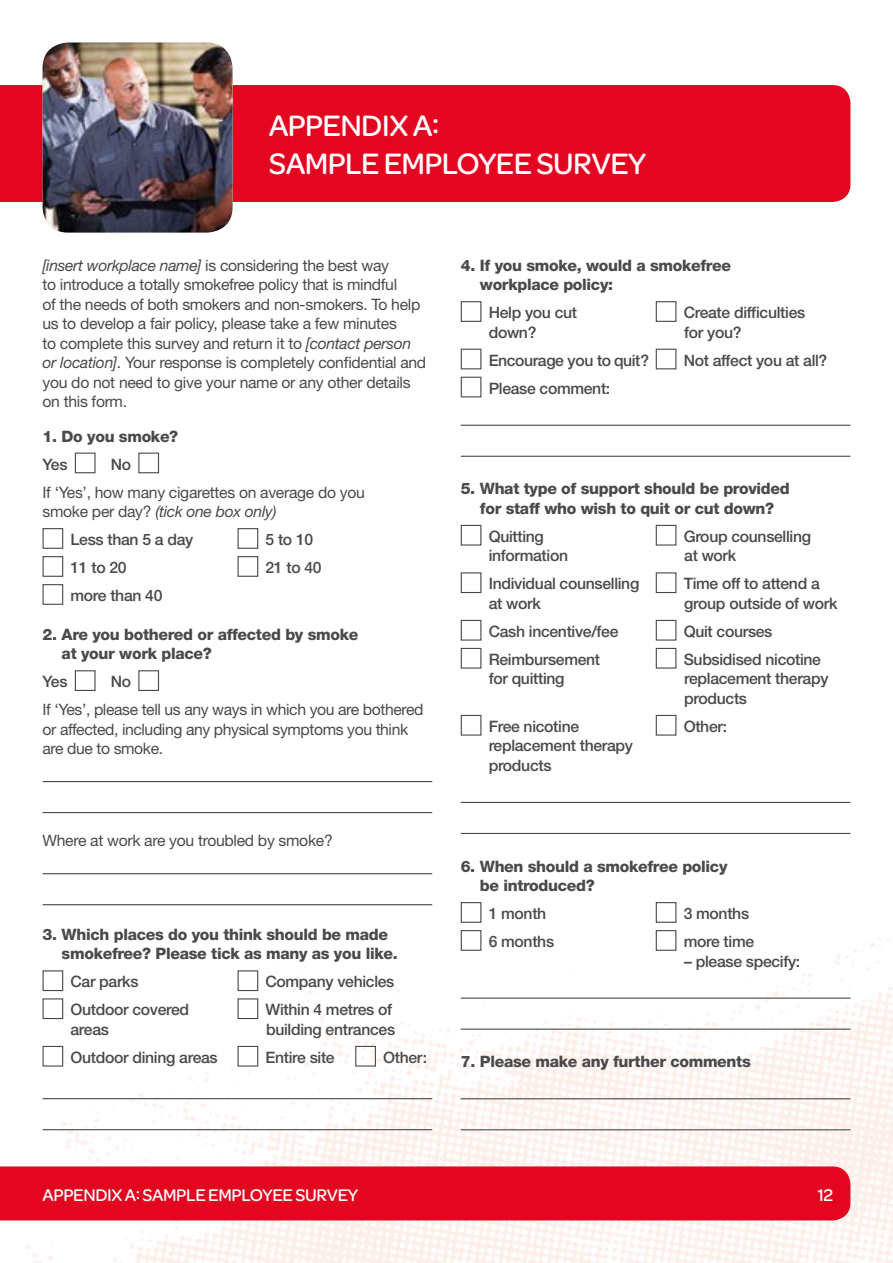
<style>
.page{position:relative;width:893px;height:1263px;background:#fff}
.page>*{position:absolute;margin:0;border:0;box-sizing:border-box;transform-origin:0 0}
.t1{font:500 31.5px/37.8px "Omnes";letter-spacing:-.02em;color:#fff}
.t2{font:500 18px "Omnes";letter-spacing:-.02em;color:#fff}
.t3{font:15.75px/19.5px "Helvetica Neue LT Std";letter-spacing:-.02em;color:#4a4a49}
.t4{font:500 15.75px/19.5px "Helvetica Neue LT Std";letter-spacing:-.02em;color:#4a4a49}
.t5{font:800 15.75px/19.5px "Helvetica Neue LT Std";letter-spacing:-.02em;color:#4a4a49}
.s1{font-style:italic}
</style>
<div class="page">
<img style="left:0;top:604px;width:893px;height:659px">
<div style="left:0;top:1166px;width:850px;height:54px;background:#e40521"></div>
<div style="left:0;top:85px;width:850px;height:117px;background:#e40521"></div>
<img style="left:43px;top:43px;width:190px;height:190px">
<hr style="left:43px;top:781px;width:389px;height:1px;background:#4a4a49">
<hr style="left:43px;top:812px;width:389px;height:1px;background:#4a4a49">
<hr style="left:43px;top:873px;width:389px;height:1px;background:#4a4a49">
<hr style="left:43px;top:904px;width:389px;height:1px;background:#4a4a49">
<hr style="left:43px;top:1098px;width:389px;height:1px;background:#4a4a49">
<hr style="left:43px;top:1129px;width:389px;height:1px;background:#4a4a49">
<div style="left:75px;top:453px;width:21px;height:20px;border:1px solid #4a4a49"></div>
<div style="left:138px;top:453px;width:21px;height:20px;border:1px solid #4a4a49"></div>
<div style="left:43px;top:528px;width:20px;height:21px;border:1px solid #4a4a49"></div>
<div style="left:238px;top:528px;width:20px;height:21px;border:1px solid #4a4a49"></div>
<div style="left:43px;top:556px;width:20px;height:21px;border:1px solid #4a4a49"></div>
<div style="left:238px;top:556px;width:20px;height:21px;border:1px solid #4a4a49"></div>
<div style="left:43px;top:584px;width:20px;height:21px;border:1px solid #4a4a49"></div>
<div style="left:75px;top:670px;width:21px;height:21px;border:1px solid #4a4a49"></div>
<div style="left:138px;top:670px;width:21px;height:21px;border:1px solid #4a4a49"></div>
<div style="left:43px;top:970px;width:20px;height:21px;border:1px solid #4a4a49"></div>
<div style="left:238px;top:970px;width:20px;height:21px;border:1px solid #4a4a49"></div>
<div style="left:43px;top:998px;width:20px;height:21px;border:1px solid #4a4a49"></div>
<div style="left:238px;top:998px;width:20px;height:21px;border:1px solid #4a4a49"></div>
<div style="left:43px;top:1046px;width:20px;height:20px;border:1px solid #4a4a49"></div>
<div style="left:238px;top:1046px;width:20px;height:20px;border:1px solid #4a4a49"></div>
<div style="left:355px;top:1046px;width:21px;height:20px;border:1px solid #4a4a49"></div>
<hr style="left:461px;top:425px;width:389px;height:1px;background:#4a4a49">
<hr style="left:461px;top:456px;width:389px;height:1px;background:#4a4a49">
<hr style="left:461px;top:802px;width:389px;height:1px;background:#4a4a49">
<hr style="left:461px;top:833px;width:389px;height:1px;background:#4a4a49">
<hr style="left:461px;top:997px;width:389px;height:2px;background:#4a4a49">
<hr style="left:461px;top:1028px;width:389px;height:2px;background:#4a4a49">
<hr style="left:461px;top:1098px;width:389px;height:1px;background:#4a4a49">
<hr style="left:461px;top:1129px;width:389px;height:1px;background:#4a4a49">
<div style="left:461px;top:301px;width:20px;height:21px;border:1px solid #4a4a49"></div>
<div style="left:656px;top:301px;width:20px;height:21px;border:1px solid #4a4a49"></div>
<div style="left:461px;top:349px;width:20px;height:20px;border:1px solid #4a4a49"></div>
<div style="left:656px;top:349px;width:20px;height:20px;border:1px solid #4a4a49"></div>
<div style="left:461px;top:377px;width:20px;height:20px;border:1px solid #4a4a49"></div>
<div style="left:461px;top:525px;width:20px;height:21px;border:1px solid #4a4a49"></div>
<div style="left:656px;top:525px;width:20px;height:21px;border:1px solid #4a4a49"></div>
<div style="left:461px;top:572px;width:20px;height:21px;border:1px solid #4a4a49"></div>
<div style="left:656px;top:572px;width:20px;height:21px;border:1px solid #4a4a49"></div>
<div style="left:461px;top:620px;width:20px;height:21px;border:1px solid #4a4a49"></div>
<div style="left:656px;top:620px;width:20px;height:21px;border:1px solid #4a4a49"></div>
<div style="left:461px;top:648px;width:20px;height:21px;border:1px solid #4a4a49"></div>
<div style="left:656px;top:648px;width:20px;height:21px;border:1px solid #4a4a49"></div>
<div style="left:461px;top:715px;width:20px;height:21px;border:1px solid #4a4a49"></div>
<div style="left:656px;top:715px;width:20px;height:21px;border:1px solid #4a4a49"></div>
<div style="left:461px;top:902px;width:20px;height:21px;border:1px solid #4a4a49"></div>
<div style="left:656px;top:902px;width:20px;height:21px;border:1px solid #4a4a49"></div>
<div style="left:461px;top:930px;width:20px;height:21px;border:1px solid #4a4a49"></div>
<div style="left:656px;top:930px;width:20px;height:21px;border:1px solid #4a4a49"></div>
<h1 class="t1" style="left:269px;top:105px;width:379px">APPENDIX A:<br>SAMPLE EMPLOYEE SURVEY</h1>
<p class="t3" style="left:43px;top:255px;width:385px"><span class="s1">[insert workplace name]</span> is considering the best way<br>to introduce a totally smokefree policy that is mindful<br>of the needs of both smokers and non-smokers. To help us to develop a fair policy, please take a few minutes<br>to complete this survey and return it to <span class="s1">[contact person or location]</span>. Your response is completely confidential and you do not need to give your name or any other details on this form.</p>
<p class="t5" style="left:43px;top:426px;width:137px">1. Do you smoke?</p>
<p class="t4" style="left:43px;top:454px;width:27px">Yes</p>
<p class="t4" style="left:111px;top:454px;width:22px">No</p>
<p class="t3" style="left:43px;top:482px;width:324px">If ‘Yes’, how many cigarettes on average do you smoke per day? <span class="s1">(tick one box only)</span></p>
<p class="t4" style="left:71px;top:530px;width:124px">Less than 5 a day</p>
<p class="t4" style="left:266px;top:530px;width:49px">5 to 10</p>
<p class="t4" style="left:71px;top:558px;width:58px">11 to 20</p>
<p class="t4" style="left:266px;top:558px;width:58px">21 to 40</p>
<p class="t4" style="left:71px;top:586px;width:93px">more than 40</p>
<p class="t5" style="left:62px;top:624px;width:298px;text-indent:-19px">2. Are you bothered or affected by smoke at your work place?</p>
<p class="t4" style="left:43px;top:672px;width:27px">Yes</p>
<p class="t4" style="left:111px;top:672px;width:22px">No</p>
<p class="t3" style="left:43px;top:700px;width:382px">If ‘Yes’, please tell us any ways in which you are bothered or affected, including any physical symptoms you think are due to smoke.</p>
<p class="t3" style="left:43px;top:831px;width:292px">Where at work are you troubled by smoke?</p>
<p class="t5" style="left:62px;top:924px;width:337px;text-indent:-19px">3. Which places do you think should be made smokefree? Please tick as many as you like.</p>
<p class="t4" style="left:71px;top:972px;width:70px">Car parks</p>
<p class="t4" style="left:266px;top:972px;width:130px">Company vehicles</p>
<p class="t4" style="left:71px;top:1000px;width:120px">Outdoor covered</p>
<p class="t4" style="left:266px;top:1000px;width:128px">Within 4 metres of</p>
<p class="t4" style="left:71px;top:1019px;width:40px">areas</p>
<p class="t4" style="left:266px;top:1019px;width:131px">building entrances</p>
<p class="t4" style="left:71px;top:1047px;width:149px">Outdoor dining areas</p>
<p class="t4" style="left:266px;top:1047px;width:71px">Entire site</p>
<p class="t4" style="left:383px;top:1047px;width:45px">Other:</p>
<p class="t5" style="left:480px;top:255px;width:253px;text-indent:-19px">4. If you smoke, would a smokefree workplace policy:</p>
<p class="t4" style="left:489px;top:303px;width:90px">Help you cut</p>
<p class="t4" style="left:684px;top:303px;width:123px">Create difficulties</p>
<p class="t4" style="left:489px;top:322px;width:49px">down?</p>
<p class="t4" style="left:684px;top:322px;width:59px">for you?</p>
<p class="t4" style="left:489px;top:350px;width:162px">Encourage you to quit?</p>
<p class="t4" style="left:684px;top:350px;width:145px">Not affect you at all?</p>
<p class="t4" style="left:489px;top:378px;width:123px">Please comment:</p>
<p class="t5" style="left:461px;top:479px;width:330px;text-align:center">5. What type of support should be provided for staff who wish to quit or cut down?</p>
<p class="t4" style="left:489px;top:526px;width:57px">Quitting</p>
<p class="t4" style="left:684px;top:526px;width:129px">Group counselling</p>
<p class="t4" style="left:489px;top:546px;width:81px">information</p>
<p class="t4" style="left:684px;top:546px;width:54px">at work</p>
<p class="t4" style="left:489px;top:574px;width:152px">Individual counselling</p>
<p class="t4" style="left:684px;top:574px;width:138px">Time off to attend a</p>
<p class="t4" style="left:489px;top:593px;width:54px">at work</p>
<p class="t4" style="left:684px;top:593px;width:155px">group outside of work</p>
<p class="t4" style="left:489px;top:621px;width:131px">Cash incentive/fee</p>
<p class="t4" style="left:684px;top:621px;width:90px">Quit courses</p>
<p class="t4" style="left:489px;top:649px;width:113px">Reimbursement</p>
<p class="t4" style="left:684px;top:649px;width:139px">Subsidised nicotine</p>
<p class="t4" style="left:489px;top:669px;width:77px">for quitting</p>
<p class="t4" style="left:684px;top:669px;width:146px">replacement therapy products</p>
<p class="t4" style="left:489px;top:716px;width:92px">Free nicotine</p>
<p class="t4" style="left:684px;top:716px;width:45px">Other:</p>
<p class="t4" style="left:489px;top:736px;width:146px">replacement therapy products</p>
<p class="t5" style="left:480px;top:856px;width:249px;text-indent:-19px">6. When should a smokefree policy be introduced?</p>
<p class="t4" style="left:489px;top:903px;width:59px">1 month</p>
<p class="t4" style="left:684px;top:903px;width:67px">3 months</p>
<p class="t4" style="left:489px;top:931px;width:67px">6 months</p>
<p class="t4" style="left:684px;top:931px;width:72px">more time</p>
<p class="t4" style="left:684px;top:951px;width:118px">– please specify:</p>
<p class="t5" style="left:461px;top:1052px;width:292px">7. Please make any further comments</p>
<p class="t2" style="left:43px;top:1182px;width:317px">APPENDIX A: SAMPLE EMPLOYEE SURVEY</p>
<p class="t2" style="left:817px;top:1182px;width:17px">12</p>
</div>
